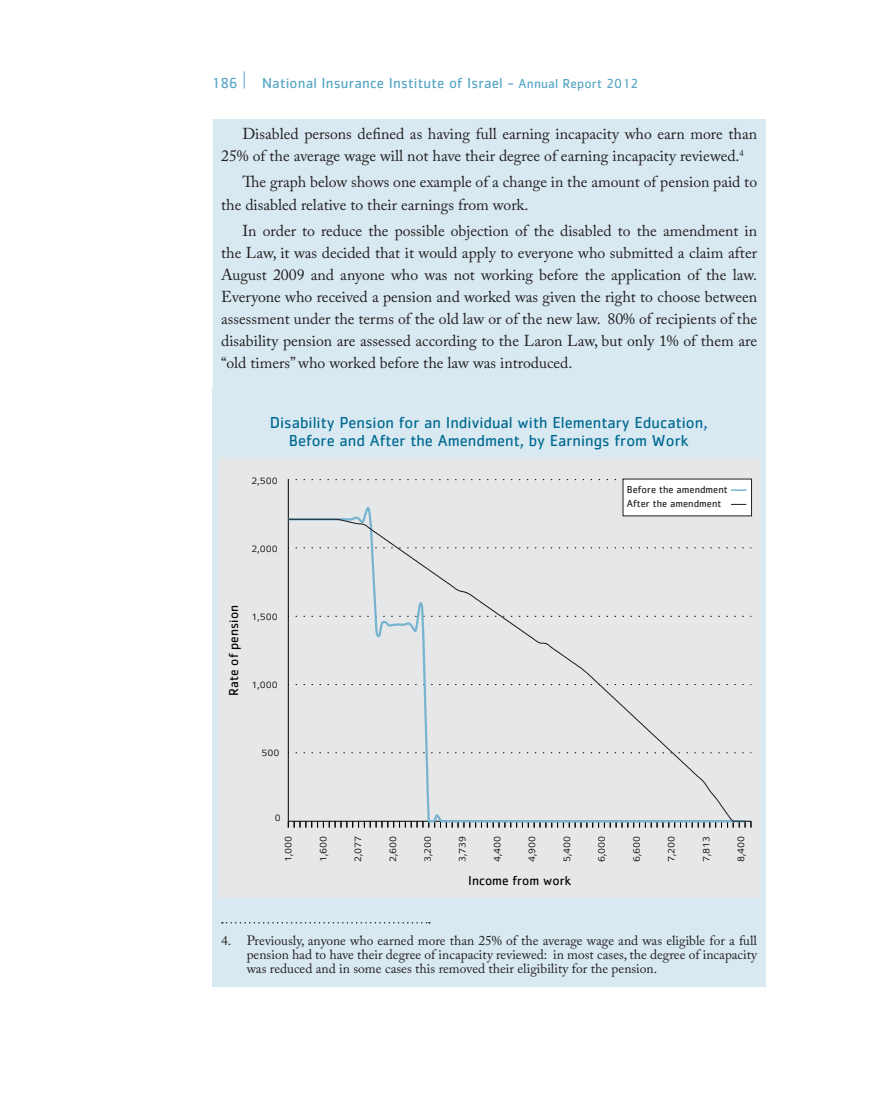
<style>
.page{position:relative;width:872px;height:1106px;background:#fff}
.page>*{position:absolute;margin:0;border:0;box-sizing:border-box;transform-origin:0 0}
.t1{font:16.5px/18px "Cachet Std";color:#006991;text-align:center}
.t2{font:15.75px/22px "Adobe Caslon Pro";color:#231f20}
.t3{font:15px "Cachet Std";letter-spacing:.01em;color:#56a5c4}
.t4{font:13.5px/14.2px "Adobe Caslon Pro";color:#231f20;text-align:justify}
.t5{font:13.5px "Cachet Std";color:#000001}
.t6{font:100 12px "Narkis Block MF";color:#000001}
.t7{font:10.5px/14.2px "Cachet Std";color:#231f20}
.s1{font-size:13.5px}
</style>
<div class="page">
<svg style="left:244px;top:71px;width:1px;height:17px"></svg>
<div style="left:212px;top:387px;width:554px;height:599px;background:#d8e9f1"></div>
<div style="left:213px;top:119px;width:552px;height:276px;background:#d8e9f1"></div>
<div style="left:218px;top:458px;width:541px;height:439px;background:#e6e7e9"></div>
<svg style="left:289px;top:479px;width:334px;height:1px"></svg>
<svg style="left:288px;top:822px;width:463px;height:5px"></svg>
<hr style="left:288px;top:821px;width:463px;height:1px;background:#000001">
<hr style="left:288px;top:479px;width:1px;height:342px;background:#000001">
<svg style="left:286px;top:505px;width:461px;height:319px"></svg>
<div style="left:623px;top:479px;width:128px;height:37px;background:#fff"></div>
<svg style="left:731px;top:504px;width:15px;height:1px"></svg>
<svg style="left:731px;top:489px;width:15px;height:2px"></svg>
<svg style="left:287px;top:518px;width:459px;height:304px"></svg>
<svg style="left:222px;top:922px;width:208px;height:1px"></svg>
<p class="t3" style="left:212px;top:74px;width:28px">186</p>
<p class="t3" style="left:262px;top:75px;width:378px">National Insurance Institute of Israel - <span class="s1">Annual Report 2012</span></p>
<p class="t2" style="left:221px;top:123px;width:537px;text-indent:21px">Disabled persons defined as having full earning incapacity who earn more than<br>25% of the average wage will not have their degree of earning incapacity reviewed.<sup>4</sup></p>
<p class="t2" style="left:221px;top:171px;width:537px;text-indent:21px">The graph below shows one example of a change in the amount of pension paid to the disabled relative to their earnings from work.</p>
<p class="t2" style="left:221px;top:219px;width:537px;text-align:justify;text-indent:21px">In order to reduce the possible objection of the disabled to the amendment in the Law, it was decided that it would apply to everyone who submitted a claim after August 2009 and anyone who was not working before the application of the law.<br>Everyone who received a pension and worked was given the right to choose between assessment under the terms of the old law or of the new law. 80% of recipients of the disability pension are assessed according to the Laron Law, but only 1% of them are “old timers” who worked before the law was introduced.</p>
<p class="t1" style="left:270px;top:413px;width:439px">Disability Pension for an Individual with Elementary Education,<br>Before and After the Amendment, by Earnings from Work</p>
<p class="t6" style="left:251px;top:473px;width:28px">2,500</p>
<p class="t6" style="left:251px;top:541px;width:28px">2,000</p>
<p class="t5" style="left:226px;top:695px;width:92px;rotate:-90deg">Rate of pension</p>
<p class="t6" style="left:251px;top:609px;width:28px">1,500</p>
<p class="t6" style="left:251px;top:677px;width:28px">1,000</p>
<p class="t6" style="left:261px;top:745px;width:19px">500</p>
<p class="t7" style="left:627px;top:482px;width:102px">Before the amendment<br>After the amendment</p>
<p class="t6" style="left:275px;top:809px;width:7px">0</p>
<p class="t6" style="left:281px;top:862px;width:28px;rotate:-90deg">1,000</p>
<p class="t6" style="left:315px;top:862px;width:28px;rotate:-90deg">1,600</p>
<p class="t6" style="left:350px;top:862px;width:28px;rotate:-90deg">2,077</p>
<p class="t6" style="left:385px;top:862px;width:28px;rotate:-90deg">2,600</p>
<p class="t6" style="left:420px;top:862px;width:28px;rotate:-90deg">3,200</p>
<p class="t6" style="left:455px;top:862px;width:28px;rotate:-90deg">3,739</p>
<p class="t6" style="left:489px;top:862px;width:28px;rotate:-90deg">4,400</p>
<p class="t6" style="left:524px;top:862px;width:28px;rotate:-90deg">4,900</p>
<p class="t6" style="left:559px;top:862px;width:28px;rotate:-90deg">5,400</p>
<p class="t6" style="left:594px;top:862px;width:28px;rotate:-90deg">6,000</p>
<p class="t6" style="left:629px;top:862px;width:28px;rotate:-90deg">6,600</p>
<p class="t6" style="left:663px;top:862px;width:28px;rotate:-90deg">7,200</p>
<p class="t6" style="left:698px;top:862px;width:28px;rotate:-90deg">7,813</p>
<p class="t6" style="left:733px;top:862px;width:28px;rotate:-90deg">8,400</p>
<p class="t5" style="left:468px;top:872px;width:104px">Income from work</p>
<p class="t4" style="left:247px;top:933px;width:512px;text-indent:-26px">4. Previously, anyone who earned more than 25% of the average wage and was eligible for a full pension had to have their degree of incapacity reviewed: in most cases, the degree of incapacity was reduced and in some cases this removed their eligibility for the pension.</p>
</div>
